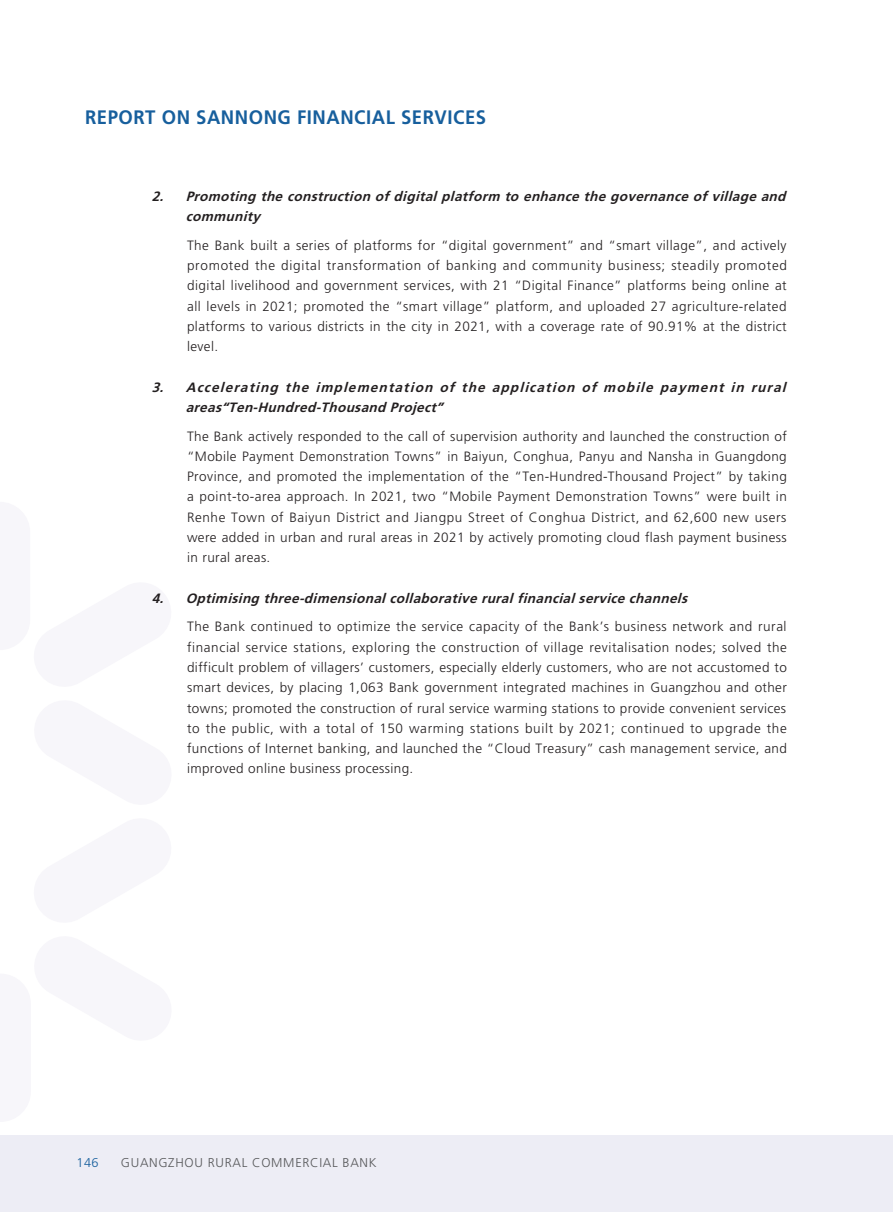
<style>
.page{position:relative;width:893px;height:1212px;background:#fff}
.page>*{position:absolute;margin:0;border:0;box-sizing:border-box;transform-origin:0 0}
.t1{font:700 19.5px "Frutiger LT Std";letter-spacing:.03em;color:#175f9d;scale:.95 1}
.t2{font:300 13.5px/20.2px "Frutiger LT Std";letter-spacing:.03em;color:#231f20;text-align:justify}
.t3{font:italic 700 13.5px/20.2px "Frutiger LT Std";color:#231f20}
.t4{font:300 12.75px "Frutiger LT Std";letter-spacing:.055em;color:#57585a}
.t5{font:300 12.75px "Frutiger LT Std";color:#175f9d}
</style>
<div class="page">
<div style="left:0;top:1135px;width:893px;height:77px;background:#ededf5"></div>
<h1 class="t1" style="left:85px;top:105px;width:424px">REPORT ON SANNONG FINANCIAL SERVICES</h1>
<p class="t3" style="left:186px;top:186px;width:606px;text-indent:-34px">2. Promoting the construction ofdigitalplatform to enhance the governance ofvillage and community</p>
<p class="t2" style="left:187px;top:235px;width:601px">The Bank built a series of platforms for “digital government” and “smart village”, and actively promoted the digital transformation of banking and community business; steadily promoted digital livelihood and government services, with 21 “Digital Finance” platforms being online at all levels in 2021; promoted the “smart village” platform, and uploaded 27 agriculture-related platforms to various districts in the city in 2021, with a coverage rate of 90.91% at the district level.</p>
<p class="t3" style="left:186px;top:377px;width:606px;text-indent:-34px">3. Accelerating the implementation of the application of mobile payment in rural areas“Ten-Hundred-Thousand Project”</p>
<p class="t2" style="left:187px;top:426px;width:601px">The Bank actively responded to the call of supervision authority and launched the construction of “Mobile Payment Demonstration Towns” in Baiyun, Conghua, Panyu and Nansha in Guangdong Province, and promoted the implementation of the “Ten-Hundred-Thousand Project” by taking a point-to-area approach. In 2021, two “Mobile Payment Demonstration Towns” were built in Renhe Town of Baiyun District and Jiangpu Street of Conghua District, and 62,600 new users were added in urban and rural areas in 2021 by actively promoting cloud flash payment business in rural areas.</p>
<p class="t3" style="left:152px;top:588px;width:541px">4. Optimising three-dimensionalcollaborative ruralfinancialservice channels</p>
<p class="t2" style="left:187px;top:617px;width:601px">The Bank continued to optimize the service capacity of the Bank’s business network and rural financial service stations, exploring the construction of village revitalisation nodes; solved the difficult problem of villagers’ customers, especially elderly customers, who are not accustomed to smart devices, by placing 1,063 Bank government integrated machines in Guangzhou and other towns; promoted the construction of rural service warming stations to provide convenient services to the public, with a total of 150 warming stations built by 2021; continued to upgrade the functions of Internet banking, and launched the “Cloud Treasury” cash management service, and improved online business processing.</p>
<p class="t5" style="left:77px;top:1156px;width:23px">146</p>
<p class="t4" style="left:121px;top:1156px;width:257px">GUANGZHOU RURAL COMMERCIAL BANK</p>
</div>
